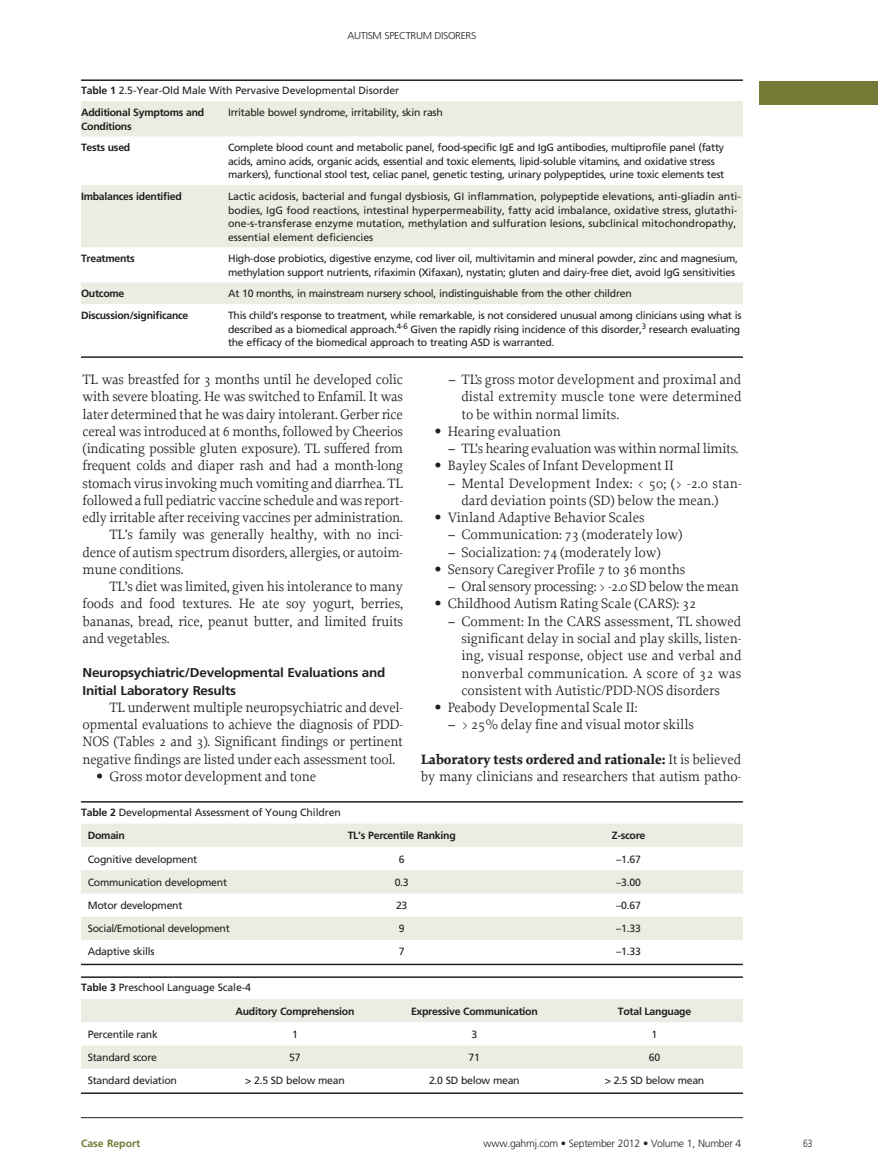
<style>
.page{position:relative;width:878px;height:1175px;background:#fff}
.page>*{position:absolute;margin:0;border:0;box-sizing:border-box;transform-origin:0 0}
.t1{font:14.25px/17.2px "Proforma";letter-spacing:-.015em;color:#231f20}
.t2{font:14.25px "Proforma";letter-spacing:.01em;color:#231f20}
.t3{font:700 12.9px/17.2px "Frutiger AACN";letter-spacing:-.02em;color:#231f20;scale:1.05 1}
.t4{font:10.5px/13.5px "Frutiger AACN";letter-spacing:-.025em;color:#231f20}
.t5{font:10.5px/13.5px "Frutiger AACN";color:#231f20}
.t6{font:700 10.5px "Frutiger AACN";letter-spacing:-.025em;color:#231f20}
.t7{font:300 10.5px "Frutiger AACN";letter-spacing:-.025em;color:#231f20}
.t8{font:700 10.5px "Frutiger AACN";color:#737a36}
.t9{font:300 10.5px "Frutiger AACN";letter-spacing:-.025em;color:#231f20;scale:.8 1}
.t10{font:300 10.05px "Frutiger AACN";color:#231f20;scale:1.05 1}
.s1{font-weight:700}
.s2{font-family:"Frutiger AACN"}
</style>
<div class="page">
<hr style="left:81px;top:1117px;width:661px;height:1px;background:#231f20">
<svg style="left:81px;top:101px;width:661px;height:203px;fill:#ebede2"></svg>
<hr style="left:81px;top:79px;width:661px;height:2px;background:#231f20">
<hr style="left:81px;top:356px;width:661px;height:2px;background:#231f20">
<svg style="left:81px;top:824px;width:661px;height:116px;fill:#ebede2"></svg>
<hr style="left:81px;top:801px;width:661px;height:1px;background:#231f20">
<hr style="left:81px;top:963px;width:661px;height:2px;background:#231f20">
<svg style="left:81px;top:999px;width:661px;height:69px;fill:#ebede2"></svg>
<hr style="left:81px;top:976px;width:661px;height:2px;background:#231f20">
<hr style="left:81px;top:1092px;width:661px;height:2px;background:#231f20">
<div style="left:759px;top:81px;width:119px;height:23px;background:#737a36"></div>
<p class="t10" style="left:347px;top:30px;width:13px">Autism</p>
<p class="t10" style="left:384px;top:30px;width:7px">spectrum</p>
<p class="t10" style="left:434px;top:30px;width:6px">disorers</p>
<p class="t4" style="left:81px;top:80px;width:319px;line-height:21.6px"><span class="s1">Table 1</span> 2.5-Year-Old Male With Pervasive Developmental Disorder<br><span class="s1">Additional Symptoms and</span></p>
<p class="t6" style="left:81px;top:120px;width:52px">Conditions</p>
<p class="t4" style="left:228px;top:106px;width:216px">Irritable bowel syndrome, irritability, skin rash</p>
<p class="t6" style="left:81px;top:141px;width:51px">Tests used</p>
<p class="t4" style="left:228px;top:141px;width:498px">Complete blood count and metabolic panel, food-specific IgE and IgG antibodies, multiprofile panel (fatty acids, amino acids, organic acids, essential and toxic elements, lipid-soluble vitamins, and oxidative stress markers), functional stool test, celiac panel, genetic testing, urinary polypeptides, urine toxic elements test</p>
<p class="t6" style="left:81px;top:190px;width:102px">Imbalances identified</p>
<p class="t5" style="left:228px;top:189px;width:514px">Lactic acidosis, bacterial and fungal dysbiosis, GI inflammation, polypeptide elevations, anti-gliadin anti&shy;bodies, IgG food reactions, intestinal hyperpermeability, fatty acid imbalance, oxidative stress, glutathi&shy;one-s-transferase enzyme mutation, methylation and sulfuration lesions, subclinical mitochondropathy, essential element deficiencies</p>
<p class="t6" style="left:81px;top:252px;width:55px">Treatments</p>
<p class="t4" style="left:228px;top:252px;width:511px">High-dose probiotics, digestive enzyme, cod liver oil, multivitamin and mineral powder, zinc and magnesium, methylation support nutrients, rifaximin (Xifaxan), nystatin; gluten and dairy-free diet, avoid IgG sensitivities</p>
<p class="t6" style="left:81px;top:287px;width:45px">Outcome</p>
<p class="t4" style="left:228px;top:287px;width:405px">At 10 months, in mainstream nursery school, indistinguishable from the other children</p>
<p class="t6" style="left:81px;top:309px;width:109px">Discussion/significance</p>
<p class="t4" style="left:228px;top:308px;width:515px;text-align:justify">This child’s response to treatment, while remarkable, is not considered unusual among clinicians using what is described as a biomedical approach.<sup>4-6</sup> Given the rapidly rising incidence of this disorder,<sup>3</sup> research evaluating the efficacy of the biomedical approach to treating ASD is warranted.</p>
<p class="t1" style="left:82px;top:370px;width:322px">TL was breastfed for 3 months until he developed colic</p>
<p class="t1" style="left:82px;top:388px;width:322px">with severe bloating. He was switched to Enfamil. It was</p>
<p class="t1" style="left:82px;top:405px;width:322px">later determined that he was dairy intolerant. Gerber rice</p>
<p class="t1" style="left:82px;top:422px;width:322px">cereal was introduced at 6 months, followed by Cheerios</p>
<p class="t1" style="left:82px;top:439px;width:322px">(indicating possible gluten exposure). TL suffered from</p>
<p class="t1" style="left:82px;top:457px;width:322px">frequent colds and diaper rash and had a month-long</p>
<p class="t1" style="left:82px;top:474px;width:322px">stomach virus invoking much vomiting and diarrhea. TL</p>
<p class="t1" style="left:82px;top:491px;width:322px">followed a full pediatric vaccine schedule and was report-</p>
<p class="t1" style="left:82px;top:508px;width:322px">edly irritable after receiving vaccines per administration.</p>
<p class="t1" style="left:110px;top:526px;width:295px">TL’s family was generally healthy, with no inci-</p>
<p class="t1" style="left:82px;top:543px;width:322px">dence of autism spectrum disorders, allergies, or autoim-</p>
<p class="t1" style="left:82px;top:560px;width:103px">mune conditions.</p>
<p class="t1" style="left:110px;top:577px;width:295px">TL’s diet was limited, given his intolerance to many</p>
<p class="t1" style="left:82px;top:595px;width:322px">foods and food textures. He ate soy yogurt, berries,</p>
<p class="t1" style="left:82px;top:612px;width:322px">bananas, bread, rice, peanut butter, and limited fruits</p>
<p class="t1" style="left:82px;top:629px;width:89px">and vegetables.</p>
<p class="t3" style="left:82px;top:664px;width:290px">Neuropsychiatric/Developmental Evaluations and<br>Initial Laboratory Results</p>
<p class="t1" style="left:82px;top:698px;width:322px;text-align:justify;text-indent:27px">TL underwent multiple neuropsychiatric and devel&shy;opmental evaluations to achieve the diagnosis of PDD-NOS (Tables 2 and 3). Significant findings or pertinent negative findings are listed under each assessment tool.</p>
<p class="t1" style="left:96px;top:767px;width:222px"><span class="s2">•</span> Gross motor development and tone</p>
<p class="t1" style="left:461px;top:370px;width:281px;text-align:justify;text-indent:-13px">− TL’s gross motor development and proximal and distal extremity muscle tone were determined to be within normal limits.</p>
<p class="t1" style="left:448px;top:422px;width:292px;text-indent:-13px"><span class="s2">•</span> Hearing evaluation<br>− TL’s hearing evaluation was within normal limits.</p>
<p class="t1" style="left:434px;top:457px;width:241px"><span class="s2">•</span> Bayley Scales of Infant Development II</p>
<p class="t2" style="left:448px;top:474px;width:295px">− Mental Development Index: &lt; 50; (&gt; -2.0 stan-</p>
<p class="t1" style="left:461px;top:491px;width:259px">dard deviation points (SD) below the mean.)</p>
<p class="t1" style="left:448px;top:508px;width:236px;text-indent:-13px"><span class="s2">•</span> Vinland Adaptive Behavior Scales<br>− Communication: 73 (moderately low) − Socialization: 74 (moderately low)</p>
<p class="t1" style="left:448px;top:560px;width:292px;text-indent:-13px"><span class="s2">•</span> Sensory Caregiver Profile 7 to 36 months<br>− Oral sensory processing: &gt; -2.0 SD below the mean</p>
<p class="t1" style="left:434px;top:595px;width:263px"><span class="s2">•</span> Childhood Autism Rating Scale (CARS): 32</p>
<p class="t1" style="left:448px;top:612px;width:295px">− Comment: In the CARS assessment, TL showed</p>
<p class="t1" style="left:461px;top:629px;width:281px">significant delay in social and play skills, listen-</p>
<p class="t1" style="left:461px;top:647px;width:281px">ing, visual response, object use and verbal and</p>
<p class="t2" style="left:461px;top:664px;width:281px">nonverbal communication. A score of 32 was</p>
<p class="t1" style="left:461px;top:681px;width:260px">consistent with Autistic/PDD-NOS disorders</p>
<p class="t1" style="left:448px;top:698px;width:247px;text-indent:-13px"><span class="s2">•</span> Peabody Developmental Scale II:<br>− &gt; 25% delay fine and visual motor skills</p>
<p class="t1" style="left:421px;top:750px;width:322px"><span class="s1">Laboratory tests ordered and rationale:</span> It is believed by many clinicians and researchers that autism patho-</p>
<p class="t4" style="left:81px;top:805px;width:261px"><span class="s1">Table 2</span> Developmental Assessment of Young Children</p>
<p class="t6" style="left:88px;top:829px;width:39px">Domain</p>
<p class="t6" style="left:347px;top:829px;width:110px">TL’s Percentile Ranking</p>
<p class="t6" style="left:612px;top:829px;width:35px">Z-score</p>
<p class="t4" style="left:88px;top:852px;width:111px">Cognitive development</p>
<p class="t4" style="left:399px;top:852px;width:7px">6</p>
<p class="t4" style="left:616px;top:852px;width:26px">–1.67</p>
<p class="t4" style="left:88px;top:875px;width:141px">Communication development</p>
<p class="t4" style="left:394px;top:875px;width:16px">0.3</p>
<p class="t4" style="left:616px;top:875px;width:26px">–3.00</p>
<p class="t4" style="left:88px;top:898px;width:96px">Motor development</p>
<p class="t4" style="left:396px;top:898px;width:13px">23</p>
<p class="t4" style="left:616px;top:898px;width:26px">–0.67</p>
<p class="t4" style="left:88px;top:922px;width:143px">Social/Emotional development</p>
<p class="t4" style="left:399px;top:922px;width:7px">9</p>
<p class="t4" style="left:616px;top:922px;width:26px">–1.33</p>
<p class="t4" style="left:88px;top:945px;width:68px">Adaptive skills</p>
<p class="t4" style="left:399px;top:945px;width:7px">7</p>
<p class="t4" style="left:616px;top:945px;width:26px">–1.33</p>
<p class="t4" style="left:81px;top:981px;width:171px"><span class="s1">Table 3</span> Preschool Language Scale-4</p>
<p class="t6" style="left:235px;top:1004px;width:121px">Auditory Comprehension</p>
<p class="t6" style="left:411px;top:1004px;width:128px">Expressive Communication</p>
<p class="t6" style="left:618px;top:1004px;width:75px">Total Language</p>
<p class="t4" style="left:88px;top:1027px;width:72px">Percentile rank</p>
<p class="t4" style="left:292px;top:1027px;width:7px">1</p>
<p class="t4" style="left:471px;top:1027px;width:7px">3</p>
<p class="t4" style="left:651px;top:1027px;width:7px">1</p>
<p class="t4" style="left:88px;top:1050px;width:71px">Standard score</p>
<p class="t4" style="left:289px;top:1050px;width:13px">57</p>
<p class="t4" style="left:468px;top:1050px;width:13px">71</p>
<p class="t4" style="left:648px;top:1050px;width:13px">60</p>
<p class="t4" style="left:88px;top:1073px;width:91px">Standard deviation</p>
<p class="t4" style="left:245px;top:1073px;width:101px">&gt; 2.5 SD below mean</p>
<p class="t4" style="left:429px;top:1073px;width:92px">2.0 SD below mean</p>
<p class="t4" style="left:604px;top:1073px;width:101px">&gt; 2.5 SD below mean</p>
<p class="t8" style="left:81px;top:1136px;width:61px">Case Report</p>
<p class="t7" style="left:483px;top:1137px;width:259px">www.gahmj.com • September 2012 • Volume 1, Number 4</p>
<p class="t9" style="left:803px;top:1137px;width:13px">63</p>
</div>
